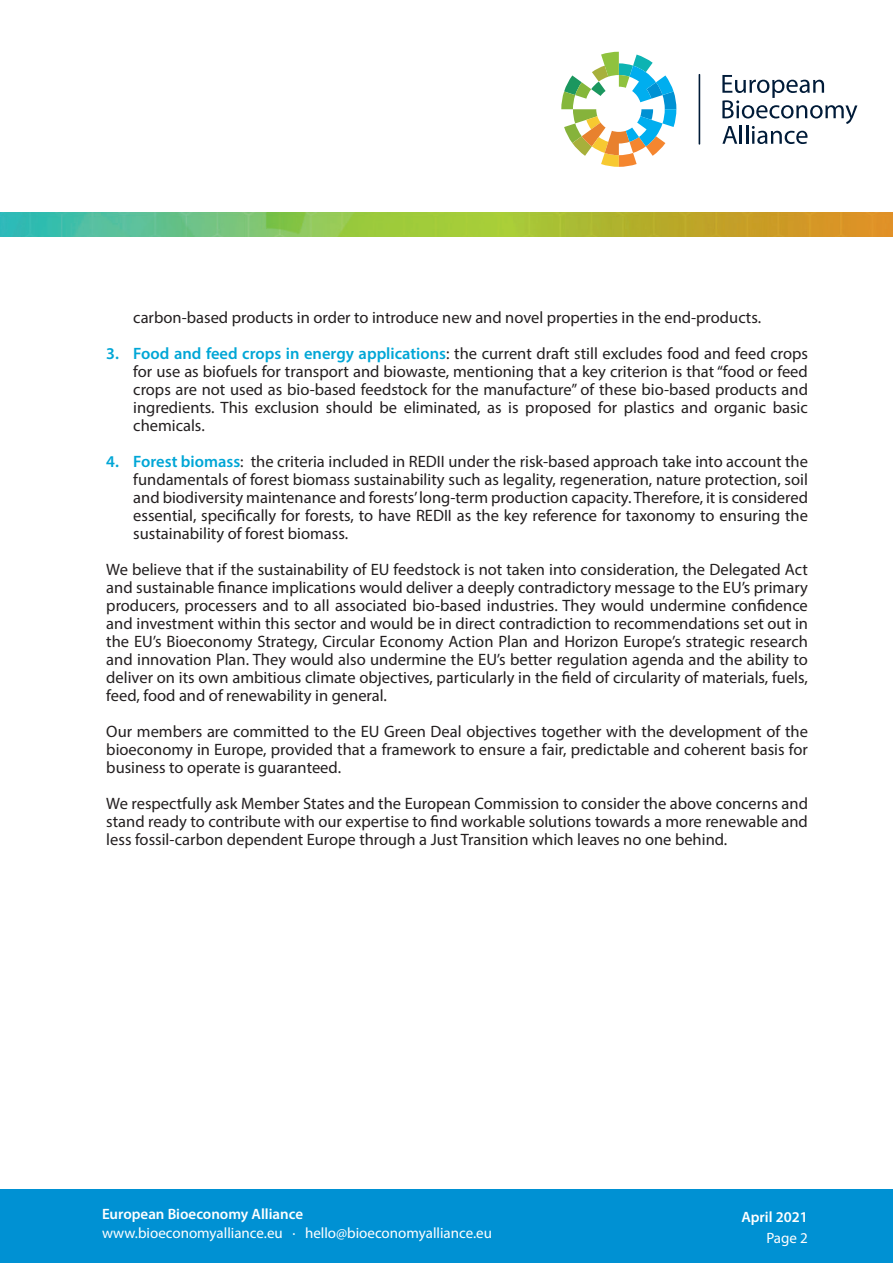
<style>
.page{position:relative;width:893px;height:1263px;background:#fff}
.page>*{position:absolute;margin:0;border:0;box-sizing:border-box;transform-origin:0 0}
.t1{font:16.5px/18px "Myriad Pro";color:#231f20;text-align:justify}
.t2{font:15px "Myriad Pro";color:#fff}
.t3{font:600 15px "Myriad Pro";color:#fff}
.s1{font-weight:600;color:#00a6d6}
</style>
<div class="page">
<div style="left:0;top:1189px;width:893px;height:74px;background:#0091d3"></div>
<hr style="left:699px;top:74px;width:1px;height:71px;background:#001b38">
<svg style="left:722px;top:75px;width:135px;height:69px"></svg>
<svg style="left:561px;top:52px;width:115px;height:115px"></svg>
<img style="left:0;top:213px;width:893px;height:23px">
<p class="t1" style="left:133px;top:308px;width:629px">carbon-based products in order to introduce new and novel properties in the end-products.</p>
<p class="t1" style="left:133px;top:344px;width:676px;text-indent:-27px"><span class="s1">3. Food and feed crops in energy applications</span>: the current draft still excludes food and feed crops for use as biofuels for transport and biowaste, mentioning that a key criterion is that “food or feed crops are not used as bio-based feedstock for the manufacture” of these bio-based products and ingredients. This exclusion should be eliminated, as is proposed for plastics and organic basic chemicals.</p>
<p class="t1" style="left:133px;top:452px;width:676px;text-indent:-27px"><span class="s1">4. Forest biomass</span>: the criteria included in REDII under the risk-based approach take into account the fundamentals of forest biomass sustainability such as legality, regeneration, nature protection, soil and biodiversity maintenance and forests’ long-term production capacity. Therefore, it is considered essential, specifically for forests, to have REDII as the key reference for taxonomy to ensuring the sustainability of forest biomass.</p>
<p class="t1" style="left:106px;top:560px;width:703px">We believe that if the sustainability of EU feedstock is not taken into consideration, the Delegated Act and sustainable finance implications would deliver a deeply contradictory message to the EU’s primary producers, processers and to all associated bio-based industries. They would undermine confidence and investment within this sector and would be in direct contradiction to recommendations set out in the EU’s Bioeconomy Strategy, Circular Economy Action Plan and Horizon Europe’s strategic research and innovation Plan. They would also undermine the EU’s better regulation agenda and the ability to deliver on its own ambitious climate objectives, particularly in the field of circularity of materials, fuels, feed, food and of renewability in general.</p>
<p class="t1" style="left:106px;top:722px;width:703px">Our members are committed to the EU Green Deal objectives together with the development of the bioeconomy in Europe, provided that a framework to ensure a fair, predictable and coherent basis for business to operate is guaranteed.</p>
<p class="t1" style="left:106px;top:794px;width:703px">We respectfully ask Member States and the European Commission to consider the above concerns and stand ready to contribute with our expertise to find workable solutions towards a more renewable and less fossil-carbon dependent Europe through a Just Transition which leaves no one behind.</p>
<p class="t3" style="left:102px;top:1204px;width:203px">European Bioeconomy Alliance</p>
<p class="t2" style="left:102px;top:1224px;width:391px">www.bioeconomyalliance.eu · hello@bioeconomyalliance.eu</p>
<p class="t3" style="left:741px;top:1208px;width:68px">April 2021</p>
<p class="t2" style="left:766px;top:1228px;width:43px">Page 2</p>
</div>
